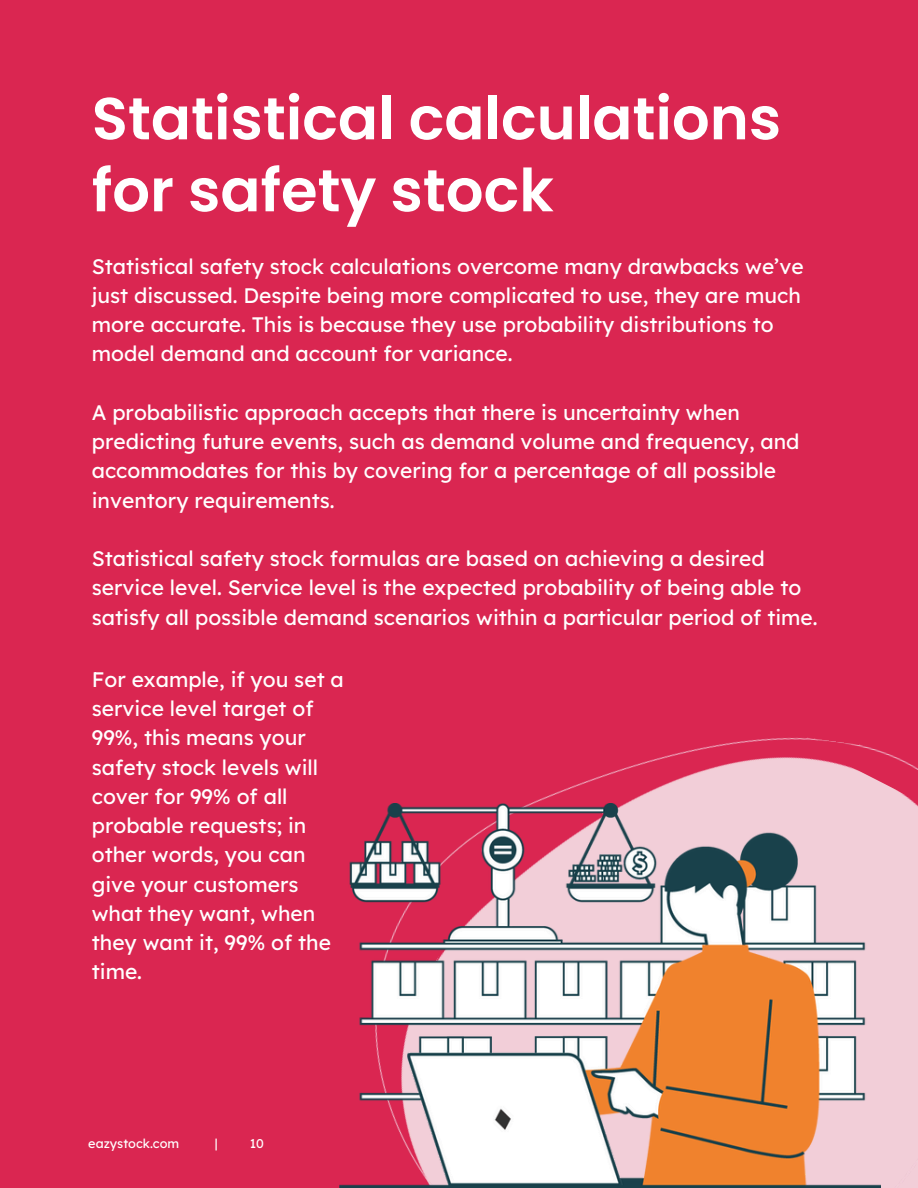
<style>
.page{position:relative;width:918px;height:1188px;background:#da2651}
.page>*{position:absolute;margin:0;border:0;box-sizing:border-box;transform-origin:0 0}
.t1{font:600 59.25px/72px "Poppins";color:#fff}
.t2{font:21px/29.2px "Lexend";color:#fff}
.t3{font:12.75px "Lexend";color:#fff}
</style>
<div class="page">
<img style="left:339px;top:737px;width:579px;height:451px">
<img style="left:340px;top:803px;width:541px;height:385px">
<h2 class="t1" style="left:92px;top:83px;width:691px">Statistical calculations for safety stock</h2>
<h2 class="t2" style="left:92px;top:251px;width:713px">Statistical safety stock calculations overcome many drawbacks we’ve just discussed. Despite being more complicated to use, they are much more accurate. This is because they use probability distributions to model demand and account for variance.</h2>
<p class="t2" style="left:92px;top:397px;width:709px">A probabilistic approach accepts that there is uncertainty when predicting future events, such as demand volume and frequency, and accommodates for this by covering for a percentage of all possible inventory requirements.</p>
<p class="t2" style="left:92px;top:544px;width:727px">Statistical safety stock formulas are based on achieving a desired service level. Service level is the expected probability of being able to satisfy all possible demand scenarios within a particular period of time.</p>
<h2 class="t2" style="left:92px;top:664px;width:254px">For example, if you set a service level target of<br>99%, this means your safety stock levels will cover for 99% of all probable requests; in other words, you can give your customers what they want, when they want it, 99% of the time.</h2>
<p class="t3" style="left:88px;top:1135px;width:92px">eazystock.com</p>
<p class="t3" style="left:215px;top:1135px;width:4px">|</p>
<p class="t3" style="left:250px;top:1135px;width:16px">10</p>
</div>
